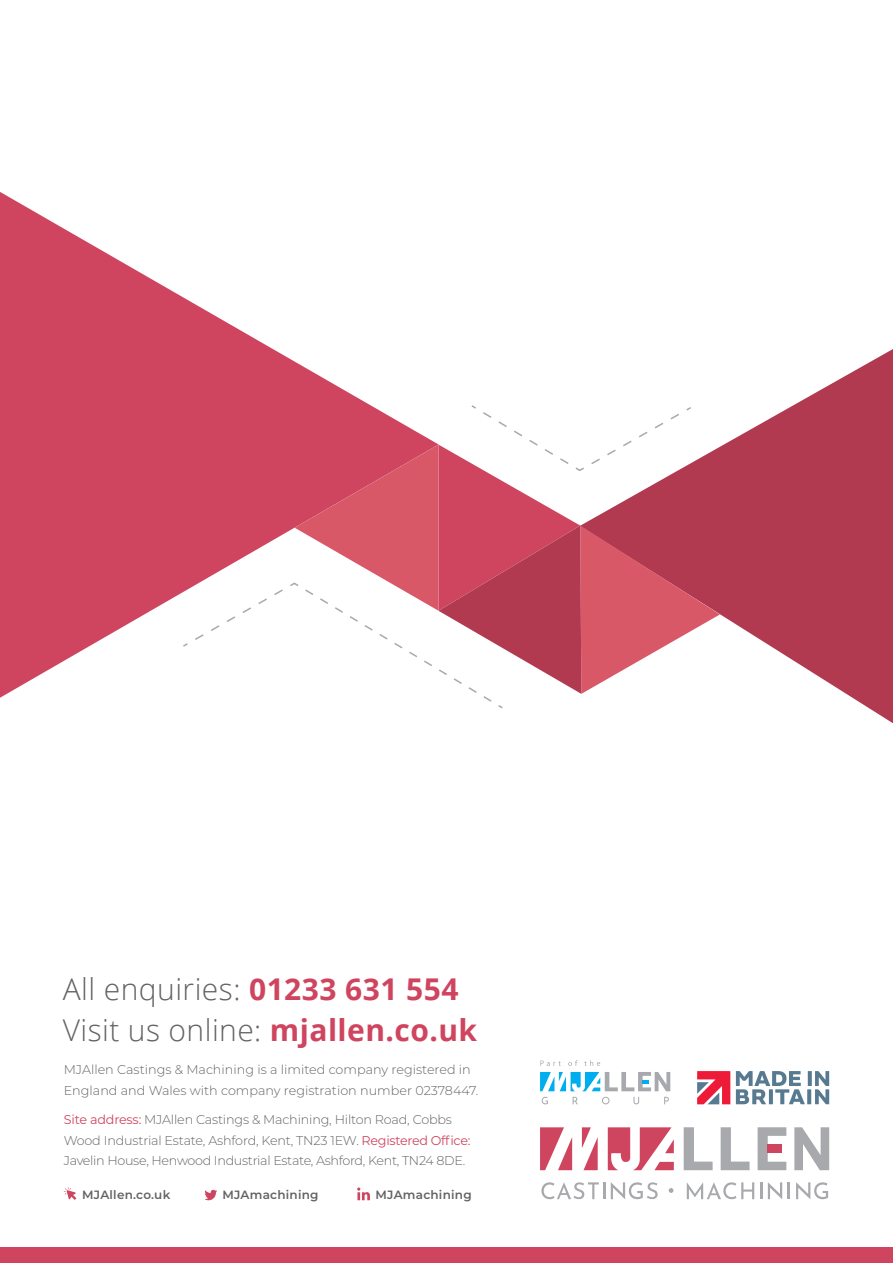
<style>
.page{position:relative;width:893px;height:1263px;background:#fff}
.page>*{position:absolute;margin:0;border:0;box-sizing:border-box;transform-origin:0 0}
.t1{font:300 30px/40.5px "Open Sans";letter-spacing:.015em;color:#636366}
.t2{font:300 12.75px/20.5px "Montserrat";letter-spacing:-.015em;color:#636366}
.t3{font:600 12px "Montserrat";letter-spacing:.02em;color:#636366}
.s1{font-weight:700;color:#cf455f}
.s2{font-weight:400;color:#cf455f}
</style>
<div class="page">
<svg style="left:540px;top:1060px;width:21px;height:6px"></svg>
<svg style="left:568px;top:1060px;width:9px;height:6px"></svg>
<svg style="left:584px;top:1060px;width:16px;height:6px"></svg>
<svg style="left:542px;top:1097px;width:6px;height:7px"></svg>
<svg style="left:602px;top:1097px;width:7px;height:7px"></svg>
<svg style="left:573px;top:1097px;width:5px;height:7px"></svg>
<svg style="left:633px;top:1097px;width:6px;height:7px"></svg>
<svg style="left:664px;top:1097px;width:5px;height:7px"></svg>
<svg style="left:540px;top:1072px;width:130px;height:19px"></svg>
<div style="left:0;top:1247px;width:893px;height:16px;background:#cf455f"></div>
<svg style="left:204px;top:1190px;width:13px;height:10px"></svg>
<svg style="left:357px;top:1187px;width:13px;height:13px"></svg>
<svg style="left:64px;top:1187px;width:12px;height:13px"></svg>
<svg style="left:697px;top:1071px;width:33px;height:33px"></svg>
<svg style="left:736px;top:1071px;width:93px;height:33px"></svg>
<svg style="left:541px;top:1182px;width:64px;height:17px"></svg>
<svg style="left:768px;top:1182px;width:14px;height:17px"></svg>
<svg style="left:611px;top:1182px;width:47px;height:17px"></svg>
<svg style="left:687px;top:1182px;width:67px;height:17px"></svg>
<svg style="left:760px;top:1182px;width:2px;height:17px"></svg>
<svg style="left:788px;top:1182px;width:2px;height:17px"></svg>
<svg style="left:796px;top:1182px;width:32px;height:17px"></svg>
<svg style="left:669px;top:1188px;width:4px;height:5px"></svg>
<svg style="left:794px;top:1127px;width:35px;height:43px"></svg>
<svg style="left:684px;top:1127px;width:29px;height:43px"></svg>
<svg style="left:721px;top:1127px;width:29px;height:43px"></svg>
<svg style="left:758px;top:1127px;width:28px;height:43px"></svg>
<svg style="left:540px;top:1127px;width:32px;height:43px"></svg>
<svg style="left:582px;top:1127px;width:16px;height:43px"></svg>
<svg style="left:608px;top:1127px;width:66px;height:43px"></svg>
<div style="left:768px;top:1144px;width:14px;height:9px;background:#cf455f"></div>
<svg style="left:0;top:192px;width:368px;height:506px;fill:#cf455f"></svg>
<svg style="left:720px;top:349px;width:173px;height:374px;fill:#b13a51"></svg>
<svg style="left:181px;top:404px;width:539px;height:305px"></svg>
<p class="t1" style="left:63px;top:968px;width:416px">All enquiries: <span class="s1">01233 631 554<br></span>Visit us online: <span class="s1">mjallen.co.uk</span></p>
<p class="t2" style="left:64px;top:1059px;width:416px">MJAllen Castings &amp; Machining is a limited company registered in<br>England and Wales with company registration number 02378447.</p>
<p class="t2" style="left:64px;top:1109px;width:408px"><span class="s2">Site address:</span> MJAllen Castings &amp; Machining, Hilton Road, Cobbs<br>Wood Industrial Estate, Ashford, Kent, TN23 1EW. <span class="s2">Registered Office:<br></span>Javelin House, Henwood Industrial Estate, Ashford, Kent, TN24 8DE.</p>
<p class="t3" style="left:82px;top:1186px;width:90px">MJAllen.co.uk</p>
<p class="t3" style="left:223px;top:1186px;width:98px">MJAmachining</p>
<p class="t3" style="left:376px;top:1186px;width:98px">MJAmachining</p>
</div>
